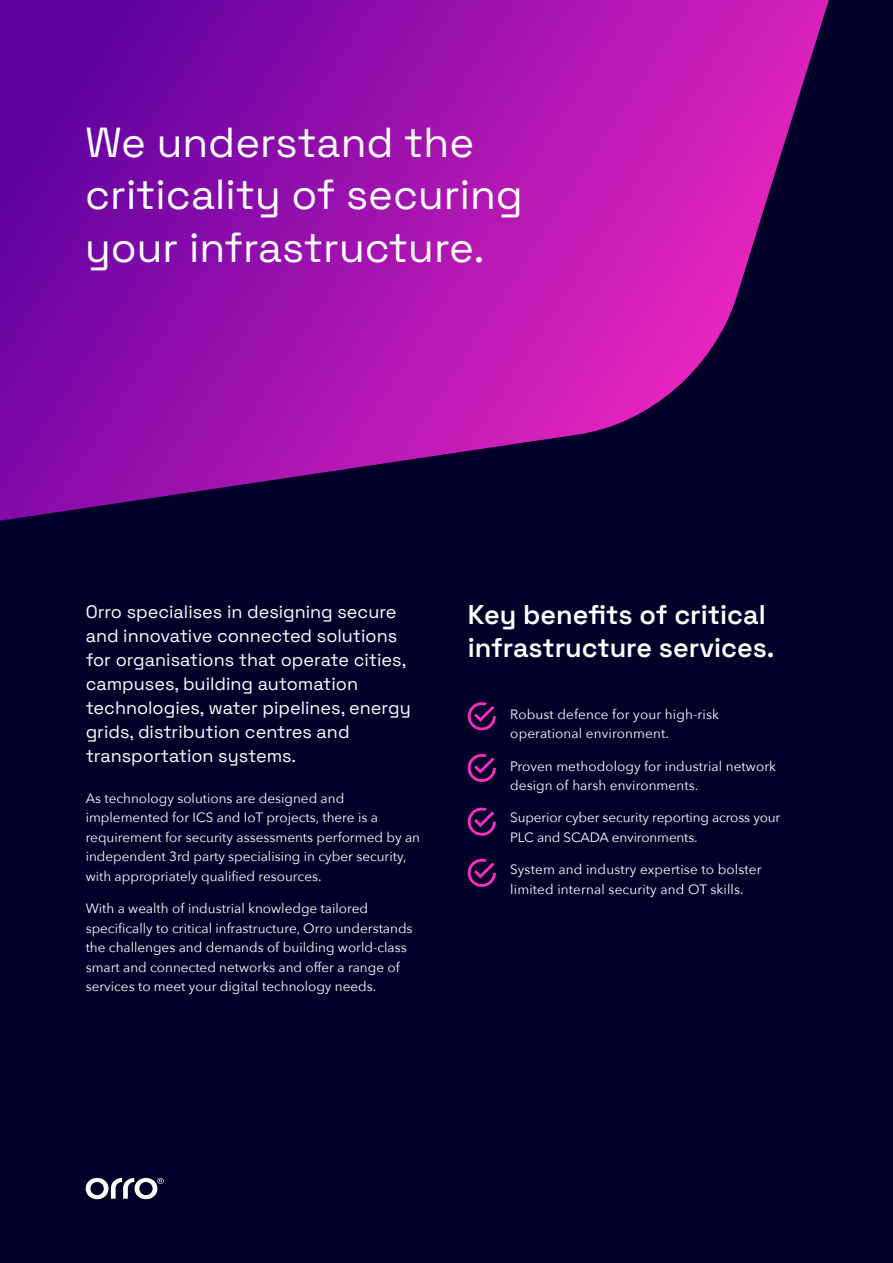
<style>
.page{position:relative;width:893px;height:1263px;background:#000029}
.page>*{position:absolute;margin:0;border:0;box-sizing:border-box;transform-origin:0 0}
.t1{font:42px/52.5px "Space Grotesk";color:#fff}
.t2{font:600 27px/32.4px "Space Grotesk";color:#fff}
.t3{font:18px/24px "Space Grotesk";color:#fff}
.t4{font:13.5px/19.5px "Avenir Next";color:#fff}
</style>
<div class="page">
<svg style="left:86px;top:1178px;width:78px;height:21px"></svg>
<svg style="left:0;top:0;width:829px;height:521px"></svg>
<svg style="left:468px;top:754px;width:28px;height:28px"></svg>
<svg style="left:468px;top:808px;width:28px;height:28px"></svg>
<svg style="left:468px;top:702px;width:28px;height:28px"></svg>
<svg style="left:468px;top:859px;width:28px;height:28px"></svg>
<h1 class="t1" style="left:85px;top:114px;width:439px">We understand the criticality of securing your infrastructure.</h1>
<p class="t3" style="left:86px;top:599px;width:326px">Orro specialises in designing secure and innovative connected solutions for organisations that operate cities, campuses, building automation technologies, water pipelines, energy grids, distribution centres and transportation systems.</p>
<p class="t4" style="left:86px;top:788px;width:336px">As technology solutions are designed and implemented for ICS and IoT projects, there is a requirement for security assessments performed by an independent 3rd party specialising in cyber security, with appropriately qualified resources.</p>
<p class="t4" style="left:86px;top:898px;width:328px">With a wealth of industrial knowledge tailored specifically to critical infrastructure, Orro understands the challenges and demands of building world-class smart and connected networks and offer a range of services to meet your digital technology needs.</p>
<h2 class="t2" style="left:468px;top:597px;width:308px">Key benefits of critical infrastructure services.</h2>
<p class="t4" style="left:510px;top:704px;width:210px">Robust defence for your high-risk operational environment.</p>
<p class="t4" style="left:510px;top:756px;width:267px">Proven methodology for industrial network design of harsh environments.</p>
<p class="t4" style="left:510px;top:807px;width:272px">Superior cyber security reporting across your<br>PLC and SCADA environments.</p>
<p class="t4" style="left:510px;top:859px;width:253px">System and industry expertise to bolster limited internal security and OT skills.</p>
</div>
